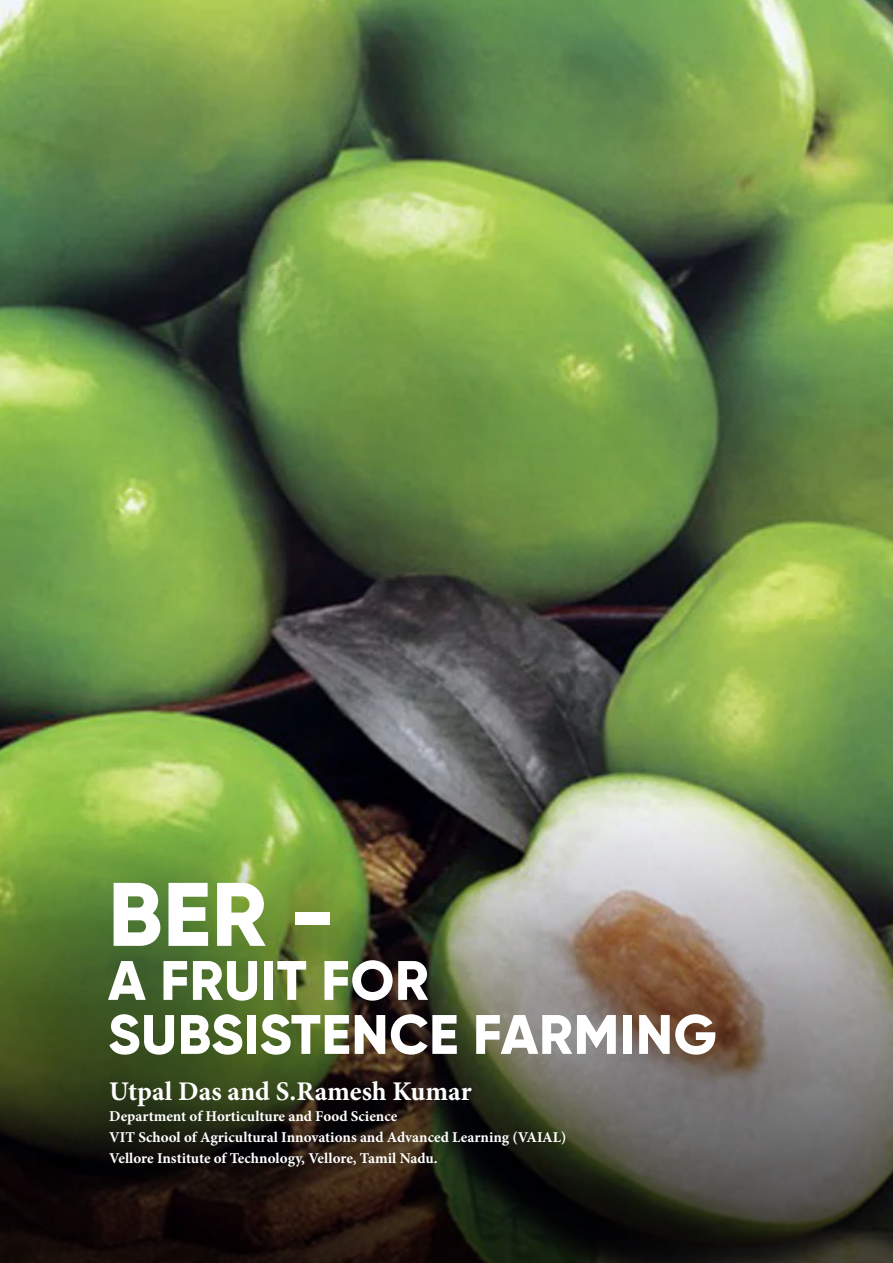
<style>
.page{position:relative;width:893px;height:1263px;background:#fff}
.page>*{position:absolute;margin:0;border:0;box-sizing:border-box;transform-origin:0 0}
.t1{font:800 90px "Gilroy";color:#fff}
.t2{font:800 55.5px/54px "Gilroy";letter-spacing:.01em;color:#fff}
.t3{font:700 27px "Minion Pro";color:#fff}
.t4{font:700 15px "Minion Pro";color:#fff}
</style>
<div class="page">
<img style="left:0;top:0;width:893px;height:631px">
<img style="left:0;top:631px;width:893px;height:632px">
<p class="t1" style="left:108px;top:858px;width:228px">BER -</p>
<p class="t2" style="left:108px;top:953px;width:610px">A FRUIT FOR<br>SUBSISTENCE FARMING</p>
<p class="t3" style="left:109px;top:1072px;width:364px">Utpal Das and S.Ramesh Kumar</p>
<p class="t4" style="left:109px;top:1105px;width:290px">Department of Horticulture and Food Science</p>
<p class="t4" style="left:109px;top:1126px;width:459px">VIT School of Agricultural Innovations and Advanced Learning (VAIAL)</p>
<p class="t4" style="left:109px;top:1147px;width:330px">Vellore Institute of Technology, Vellore, Tamil Nadu.</p>
</div>
